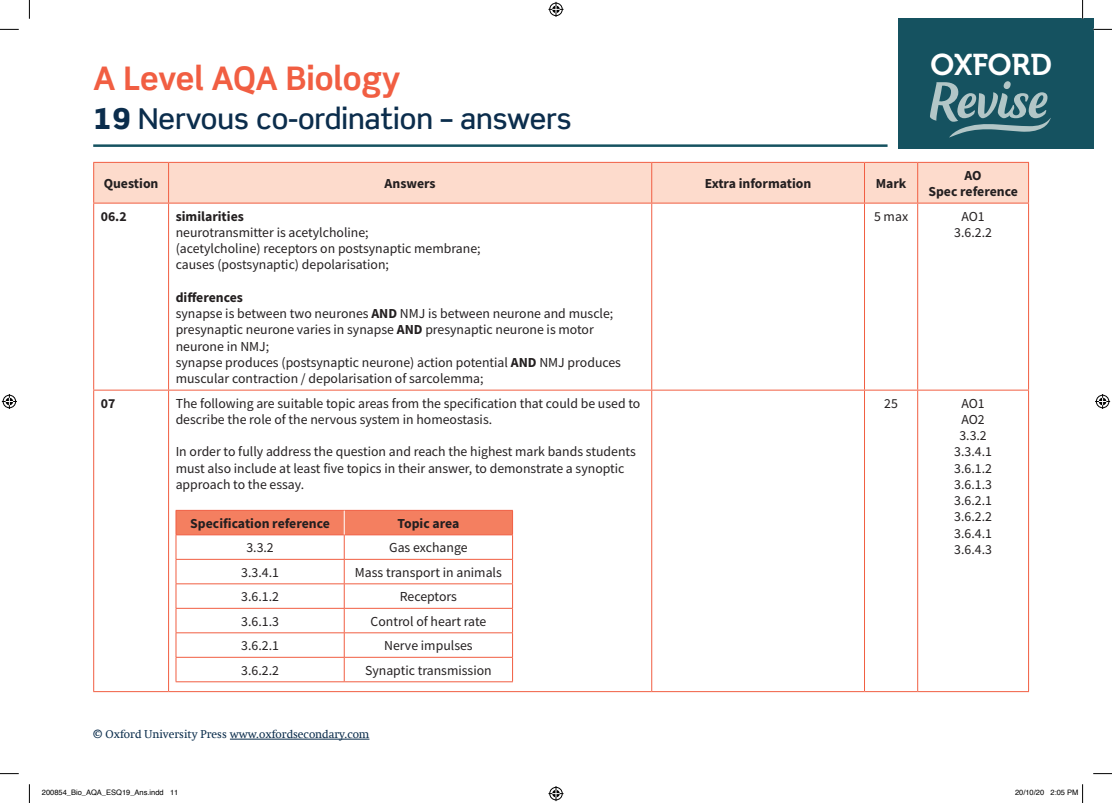
<style>
.page{position:relative;width:1112px;height:803px;background:#fff}
.page>*{position:absolute;margin:0;border:0;box-sizing:border-box;transform-origin:0 0}
.t1{font:700 32.5px "Scene Std";color:#f15e42}
.t2{font:29.88px "Museo 700";color:#fff}
.t3{font:500 28.75px "Scene Std";color:#0b2d4c}
.Answer_text_range_l{font:13.75px/16.2px "Source Sans Pro";color:#231f20}
.Answer_text_range_l-2{font:700 13.75px/16.2px "Source Sans Pro";color:#231f20;text-align:center}
.t4{font:11.25px "OUP2 Swift";color:#0b2d4c}
.t5{font:7.5px "Helvetica";color:#000}
.s1{font-weight:900}
.s2{font-weight:700}
</style>
<div class="page">
<div style="left:897px;top:19px;width:195px;height:130px;background:#155260"></div>
<svg style="left:930px;top:81px;width:120px;height:57px"></svg>
<hr style="left:93px;top:144px;width:794px;height:3px;background:#155260">
<hr style="left:230px;top:739px;width:139px;height:1px;background:#0b2d4c">
<div style="left:94px;top:163px;width:933px;height:40px;background:#fddbcc"></div>
<hr style="left:168px;top:163px;width:1px;height:40px;background:#f15e42">
<hr style="left:651px;top:163px;width:1px;height:40px;background:#f15e42">
<hr style="left:863px;top:163px;width:1px;height:40px;background:#f15e42">
<hr style="left:917px;top:163px;width:1px;height:40px;background:#f15e42">
<hr style="left:168px;top:204px;width:1px;height:186px;background:#f15e42">
<hr style="left:651px;top:204px;width:1px;height:186px;background:#f15e42">
<hr style="left:863px;top:204px;width:1px;height:186px;background:#f15e42">
<hr style="left:917px;top:204px;width:1px;height:186px;background:#f15e42">
<hr style="left:93px;top:390px;width:75px;height:1px;background:#f15e42">
<hr style="left:168px;top:390px;width:483px;height:1px;background:#f15e42">
<hr style="left:168px;top:391px;width:1px;height:300px;background:#f15e42">
<hr style="left:651px;top:390px;width:213px;height:1px;background:#f15e42">
<hr style="left:651px;top:391px;width:1px;height:300px;background:#f15e42">
<hr style="left:864px;top:390px;width:53px;height:1px;background:#f15e42">
<hr style="left:863px;top:391px;width:1px;height:300px;background:#f15e42">
<hr style="left:917px;top:390px;width:111px;height:1px;background:#f15e42">
<hr style="left:917px;top:391px;width:1px;height:300px;background:#f15e42">
<hr style="left:93px;top:691px;width:75px;height:1px;background:#f15e42">
<hr style="left:168px;top:691px;width:483px;height:1px;background:#f15e42">
<hr style="left:651px;top:691px;width:213px;height:1px;background:#f15e42">
<hr style="left:864px;top:691px;width:53px;height:1px;background:#f15e42">
<hr style="left:917px;top:691px;width:111px;height:1px;background:#f15e42">
<hr style="left:93px;top:204px;width:1px;height:186px;background:#f15e42">
<hr style="left:1027px;top:204px;width:1px;height:186px;background:#f15e42">
<hr style="left:93px;top:391px;width:1px;height:300px;background:#f15e42">
<hr style="left:1027px;top:391px;width:1px;height:300px;background:#f15e42">
<hr style="left:93px;top:162px;width:75px;height:1px;background:#f15e42">
<hr style="left:93px;top:163px;width:1px;height:40px;background:#f15e42">
<hr style="left:168px;top:162px;width:483px;height:1px;background:#f15e42">
<hr style="left:651px;top:162px;width:213px;height:1px;background:#f15e42">
<hr style="left:864px;top:162px;width:53px;height:1px;background:#f15e42">
<hr style="left:917px;top:162px;width:111px;height:1px;background:#f15e42">
<hr style="left:1027px;top:163px;width:1px;height:40px;background:#f15e42">
<hr style="left:93px;top:203px;width:75px;height:1px;background:#f15e42">
<hr style="left:168px;top:203px;width:483px;height:1px;background:#f15e42">
<hr style="left:651px;top:203px;width:213px;height:1px;background:#f15e42">
<hr style="left:864px;top:203px;width:53px;height:1px;background:#f15e42">
<hr style="left:917px;top:203px;width:111px;height:1px;background:#f15e42">
<hr style="left:176px;top:681px;width:168px;height:1px;background:#f15e42">
<hr style="left:344px;top:681px;width:168px;height:1px;background:#f15e42">
<svg style="left:176px;top:510px;width:337px;height:171px"></svg>
<svg style="left:0;top:29px;width:19px;height:1px"></svg>
<svg style="left:1092px;top:29px;width:19px;height:1px"></svg>
<svg style="left:0;top:773px;width:19px;height:1px"></svg>
<svg style="left:1093px;top:773px;width:18px;height:1px"></svg>
<svg style="left:29px;top:0;width:1px;height:19px"></svg>
<svg style="left:29px;top:784px;width:1px;height:19px"></svg>
<svg style="left:1081px;top:0;width:2px;height:19px"></svg>
<svg style="left:548px;top:2px;width:15px;height:15px"></svg>
<svg style="left:548px;top:786px;width:15px;height:15px"></svg>
<svg style="left:2px;top:394px;width:15px;height:15px"></svg>
<svg style="left:1095px;top:394px;width:14px;height:15px"></svg>
<svg style="left:1082px;top:784px;width:1px;height:19px"></svg>
<h1 class="t1" style="left:93px;top:58px;width:309px">A Level AQA Biology</h1>
<h3 class="t3" style="left:93px;top:101px;width:480px"><span class="s1">19</span> Nervous co-ordination – answers</h3>
<h2 class="t2" style="left:930px;top:48px;width:123px">OXFORD</h2>
<p class="Answer_text_range_l-2" style="left:104px;top:175px;width:56px">Question</p>
<p class="Answer_text_range_l-2" style="left:384px;top:175px;width:52px">Answers</p>
<p class="Answer_text_range_l-2" style="left:704px;top:175px;width:108px">Extra information</p>
<p class="Answer_text_range_l-2" style="left:875px;top:175px;width:32px">Mark</p>
<p class="Answer_text_range_l-2" style="left:928px;top:167px;width:91px">AO<br>Spec reference</p>
<p class="Answer_text_range_l-2" style="left:101px;top:208px;width:27px">06.2</p>
<p class="Answer_text_range_l-2" style="left:176px;top:208px;width:70px">similarities</p>
<p class="Answer_text_range_l" style="left:176px;top:224px;width:194px">neurotransmitter is acetylcholine;</p>
<p class="Answer_text_range_l" style="left:176px;top:240px;width:306px">(acetylcholine) receptors on postsynaptic membrane;</p>
<p class="Answer_text_range_l" style="left:176px;top:256px;width:215px">causes (postsynaptic) depolarisation;</p>
<p class="Answer_text_range_l-2" style="left:176px;top:289px;width:69px">differences</p>
<p class="Answer_text_range_l" style="left:176px;top:305px;width:439px">synapse is between two neurones <span class="s2">AND</span> NMJ is between neurone and muscle;</p>
<p class="Answer_text_range_l" style="left:176px;top:321px;width:419px">presynaptic neurone varies in synapse <span class="s2">AND</span> presynaptic neurone is motor neurone in NMJ;</p>
<p class="Answer_text_range_l" style="left:176px;top:354px;width:447px">synapse produces (postsynaptic neurone) action potential <span class="s2">AND</span> NMJ produces muscular contraction / depolarisation of sarcolemma;</p>
<p class="Answer_text_range_l" style="left:873px;top:208px;width:36px">5 max</p>
<p class="Answer_text_range_l" style="left:961px;top:208px;width:25px">AO1</p>
<p class="Answer_text_range_l" style="left:954px;top:224px;width:39px">3.6.2.2</p>
<p class="Answer_text_range_l-2" style="left:101px;top:395px;width:16px">07</p>
<p class="Answer_text_range_l" style="left:176px;top:395px;width:466px">The following are suitable topic areas from the specification that could be used to describe the role of the nervous system in homeostasis.</p>
<p class="Answer_text_range_l" style="left:176px;top:443px;width:461px">In order to fully address the question and reach the highest mark bands students must also include at least five topics in their answer, to demonstrate a synoptic approach to the essay.</p>
<p class="Answer_text_range_l-2" style="left:190px;top:515px;width:141px">Specification reference</p>
<p class="Answer_text_range_l-2" style="left:397px;top:515px;width:63px">Topic area</p>
<p class="Answer_text_range_l" style="left:246px;top:539px;width:29px">3.3.2</p>
<p class="Answer_text_range_l" style="left:389px;top:539px;width:80px">Gas exchange</p>
<p class="Answer_text_range_l" style="left:241px;top:564px;width:39px">3.3.4.1</p>
<p class="Answer_text_range_l" style="left:355px;top:564px;width:148px">Mass transport in animals</p>
<p class="Answer_text_range_l" style="left:241px;top:588px;width:39px">3.6.1.2</p>
<p class="Answer_text_range_l" style="left:400px;top:588px;width:59px">Receptors</p>
<p class="Answer_text_range_l" style="left:241px;top:613px;width:39px">3.6.1.3</p>
<p class="Answer_text_range_l" style="left:370px;top:613px;width:117px">Control of heart rate</p>
<p class="Answer_text_range_l" style="left:241px;top:637px;width:39px">3.6.2.1</p>
<p class="Answer_text_range_l" style="left:384px;top:637px;width:90px">Nerve impulses</p>
<p class="Answer_text_range_l" style="left:241px;top:662px;width:39px">3.6.2.2</p>
<p class="Answer_text_range_l" style="left:365px;top:662px;width:128px">Synaptic transmission</p>
<p class="t4" style="left:93px;top:728px;width:278px">© Oxford University Press www.oxfordsecondary.com</p>
<p class="Answer_text_range_l" style="left:884px;top:395px;width:15px">25</p>
<p class="Answer_text_range_l" style="left:961px;top:395px;width:25px">AO1</p>
<p class="Answer_text_range_l" style="left:961px;top:411px;width:25px">AO2</p>
<p class="Answer_text_range_l" style="left:959px;top:427px;width:29px">3.3.2</p>
<p class="Answer_text_range_l" style="left:954px;top:443px;width:39px">3.3.4.1</p>
<p class="Answer_text_range_l" style="left:954px;top:460px;width:39px">3.6.1.2</p>
<p class="Answer_text_range_l" style="left:954px;top:476px;width:39px">3.6.1.3</p>
<p class="Answer_text_range_l" style="left:954px;top:492px;width:39px">3.6.2.1</p>
<p class="Answer_text_range_l" style="left:954px;top:508px;width:39px">3.6.2.2</p>
<p class="Answer_text_range_l" style="left:954px;top:525px;width:39px">3.6.4.1</p>
<p class="Answer_text_range_l" style="left:954px;top:541px;width:39px">3.6.4.3</p>
<p class="t5" style="left:42px;top:787px;width:138px">200854_Bio_AQA_ESQ19_Ans.indd 11</p>
<p class="t5" style="left:1014px;top:787px;width:65px">20/10/20 2:05 PM</p>
</div>
